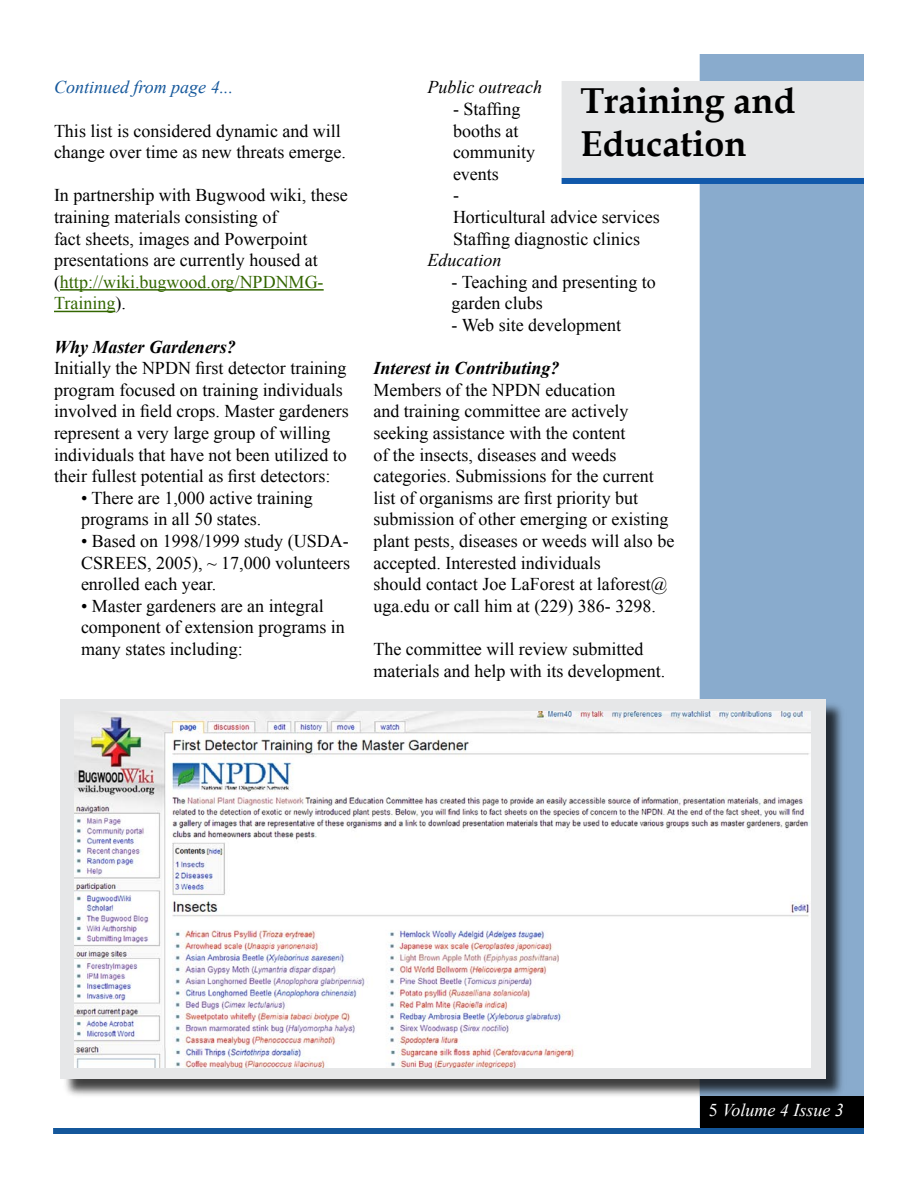
<style>
.page{position:relative;width:918px;height:1188px;background:#fff}
.page>*{position:absolute;margin:0;border:0;box-sizing:border-box;transform-origin:0 0}
.t1{font:700 36px/43.2px "Book Antiqua";color:#000}
.t2{font:18px/21.6px "Times New Roman";color:#000}
.t3{font:italic 700 18px "Times New Roman";color:#000}
.t4{font:italic 18px "Times New Roman";color:#000}
.t5{font:italic 18px "Times New Roman";color:#14579b}
.t6{font:italic 18px "Times New Roman";color:#fff}
.s1{color:#360}
.s2{font-style:normal}
</style>
<div class="page">
<div style="left:53px;top:1128px;width:811px;height:6px;background:#14579b"></div>
<div style="left:700px;top:55px;width:163px;height:1071px;background:#89abcd"></div>
<div style="left:700px;top:54px;width:164px;height:1073px;border:2px solid #89abcd"></div>
<div style="left:700px;top:1096px;width:164px;height:32px;background:#000"></div>
<div style="left:562px;top:82px;width:301px;height:95px;background:#e6e7e8"></div>
<div style="left:562px;top:81px;width:302px;height:97px;border:2px solid #e6e7e8"></div>
<div style="left:562px;top:178px;width:302px;height:6px;background:#1159ab"></div>
<hr style="left:60px;top:289px;width:264px;height:2px;background:#360">
<hr style="left:54px;top:311px;width:61px;height:1px;background:#360">
<div style="left:61px;top:700px;width:786px;height:399px;background:#000;opacity:.75"></div>
<div style="left:61px;top:699px;width:765px;height:380px;background:#e6e7e8"></div>
<img style="left:75px;top:711px;width:736px;height:356px">
<p class="t5" style="left:54px;top:75px;width:181px">Continued from page 4...</p>
<p class="t2" style="left:54px;top:120px;width:294px">This list is considered dynamic and will change over time as new threats emerge.</p>
<p class="t2" style="left:54px;top:184px;width:295px">In partnership with Bugwood wiki, these training materials consisting of<br>fact sheets, images and Powerpoint presentations are currently housed at (<span class="s1">http://wiki.bugwood.org/NPDNMG-Training</span>).</p>
<p class="t3" style="left:54px;top:334px;width:183px">Why Master Gardeners?</p>
<p class="t2" style="left:54px;top:357px;width:296px">Initially the NPDN first detector training program focused on training individuals involved in field crops. Master gardeners represent a very large group of willing individuals that have not been utilized to their fullest potential as first detectors:</p>
<p class="t2" style="left:81px;top:487px;width:233px">• There are 1,000 active training programs in all 50 states.</p>
<p class="t2" style="left:81px;top:530px;width:271px;text-align:justify">• Based on 1998/1999 study (USDA-CSREES, 2005), ~ 17,000 volunteers enrolled each year.</p>
<p class="t2" style="left:81px;top:595px;width:265px">• Master gardeners are an integral component of extension programs in many states including:</p>
<p class="t4" style="left:428px;top:75px;width:116px">Public outreach</p>
<p class="t2" style="left:453px;top:98px;width:208px">- Staffing<br>booths at<br>community<br>events<br>-<br>Horticultural advice services<br>Staffing diagnostic clinics</p>
<p class="t4" style="left:428px;top:248px;width:75px">Education</p>
<p class="t2" style="left:452px;top:271px;width:206px">- Teaching and presenting to garden clubs</p>
<p class="t2" style="left:452px;top:314px;width:171px">- Web site development</p>
<p class="t3" style="left:374px;top:356px;width:188px">Interest in Contributing?</p>
<p class="t2" style="left:374px;top:379px;width:302px">Members of the NPDN education<br>and training committee are actively seeking assistance with the content<br>of the insects, diseases and weeds categories. Submissions for the current list of organisms are first priority but submission of other emerging or existing plant pests, diseases or weeds will also be accepted. Interested individuals<br>should contact Joe LaForest at laforest@ uga.edu or call him at (229) 386- 3298.</p>
<p class="t2" style="left:374px;top:638px;width:293px">The committee will review submitted materials and help with its development.</p>
<h1 class="t1" style="left:580px;top:79px;width:216px">Training and<br>Education</h1>
<p class="t6" style="left:709px;top:1098px;width:136px"><span class="s2">5</span> Volume 4 Issue 3</p>
</div>
